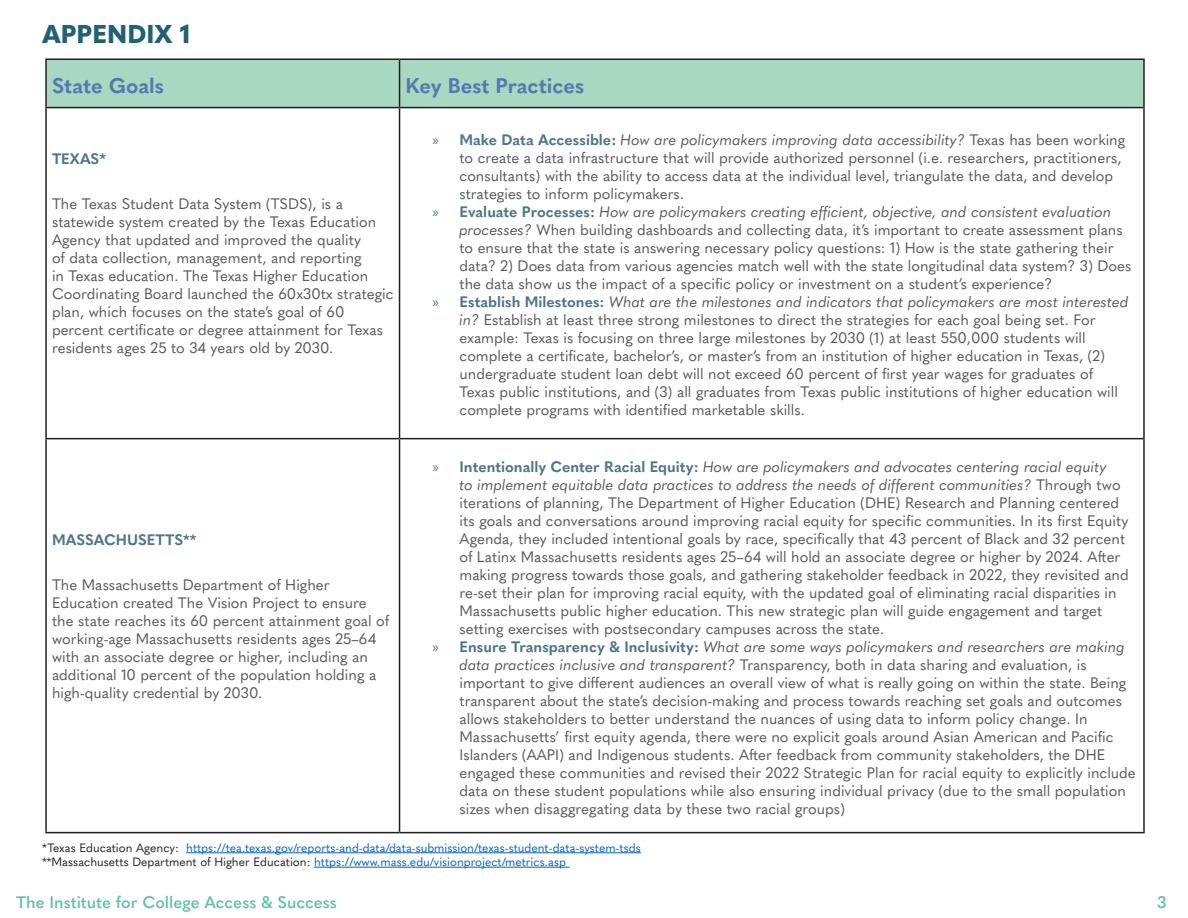
<style>
.page{position:relative;width:1188px;height:918px;background:#fff}
.page>*{position:absolute;margin:0;border:0;box-sizing:border-box;transform-origin:0 0}
.t1{font:800 25.5px "Quasimoda";color:#216172}
.body{font:700 21px "Quasimoda";color:#5579ae}
.t2{font:600 16.5px "Quasimoda";color:#65c2a0}
.body-2{font:15px/18px "Quasimoda";color:#57585a}
.body-3{font:700 15px "Quasimoda";color:#4f7587}
.t3{font:12px "Quasimoda";color:#0563c1}
.s1{font-family:"Myriad Pro";color:#4f7587}
.s2{font-weight:700;color:#4f7587}
.s3{font-style:italic}
.s4{color:#231f20}
</style>
<div class="page">
<div style="left:47px;top:60px;width:1096px;height:47px;background:#a9d7c2"></div>
<hr style="left:45px;top:58px;width:355px;height:2px;background:#231f20">
<hr style="left:45px;top:60px;width:2px;height:47px;background:#231f20">
<hr style="left:400px;top:58px;width:745px;height:2px;background:#231f20">
<hr style="left:399px;top:60px;width:1px;height:47px;background:#231f20">
<hr style="left:1143px;top:60px;width:2px;height:47px;background:#231f20">
<hr style="left:45px;top:107px;width:355px;height:1px;background:#231f20">
<hr style="left:45px;top:108px;width:2px;height:330px;background:#231f20">
<hr style="left:400px;top:107px;width:745px;height:1px;background:#231f20">
<hr style="left:399px;top:108px;width:1px;height:330px;background:#231f20">
<hr style="left:1143px;top:108px;width:2px;height:330px;background:#231f20">
<hr style="left:45px;top:438px;width:355px;height:1px;background:#231f20">
<hr style="left:45px;top:439px;width:2px;height:393px;background:#231f20">
<hr style="left:400px;top:438px;width:745px;height:1px;background:#231f20">
<hr style="left:399px;top:439px;width:1px;height:393px;background:#231f20">
<hr style="left:1143px;top:439px;width:2px;height:393px;background:#231f20">
<hr style="left:45px;top:832px;width:355px;height:1px;background:#231f20">
<hr style="left:400px;top:832px;width:745px;height:1px;background:#231f20">
<hr style="left:186px;top:852px;width:455px;height:1px;background:#0563c1">
<hr style="left:314px;top:867px;width:256px;height:1px;background:#0563c1">
<p class="t1" style="left:42px;top:14px;width:150px">APPENDIX 1</p>
<p class="body" style="left:52px;top:70px;width:113px">State Goals</p>
<p class="body" style="left:406px;top:70px;width:180px">Key Best Practices</p>
<p class="body-3" style="left:52px;top:147px;width:55px">TEXAS*</p>
<p class="body-2" style="left:52px;top:194px;width:343px">The Texas Student Data System (TSDS), is a statewide system created by the Texas Education Agency that updated and improved the quality<br>of data collection, management, and reporting<br>in Texas education. The Texas Higher Education Coordinating Board launched the 60x30tx strategic plan, which focuses on the state’s goal of 60 percent certificate or degree attainment for Texas residents ages 25 to 34 years old by 2030.</p>
<p class="body-3" style="left:52px;top:528px;width:146px">MASSACHUSETTS**</p>
<p class="body-2" style="left:52px;top:574px;width:339px">The Massachusetts Department of Higher Education created The Vision Project to ensure the state reaches its 60 percent attainment goal of working-age Massachusetts residents ages 25–64 with an associate degree or higher, including an additional 10 percent of the population holding a high-quality credential by 2030.</p>
<p class="body-2" style="left:460px;top:130px;width:667px;text-indent:-27px"><span class="s1">»</span> <span class="s2">Make Data Accessible:</span> <span class="s3">How are policymakers improving data accessibility?</span> Texas has been working to create a data infrastructure that will provide authorized personnel (i.e. researchers, practitioners, consultants) with the ability to access data at the individual level, triangulate the data, and develop strategies to inform policymakers.</p>
<p class="body-2" style="left:460px;top:202px;width:674px;text-indent:-27px"><span class="s1">»</span> <span class="s2">Evaluate Processes:</span> <span class="s3">How are policymakers creating efficient, objective, and consistent evaluation processes?</span> When building dashboards and collecting data, it’s important to create assessment plans to ensure that the state is answering necessary policy questions: 1) How is the state gathering their data? 2) Does data from various agencies match well with the state longitudinal data system? 3) Does the data show us the impact of a specific policy or investment on a student’s experience?</p>
<p class="body-2" style="left:460px;top:292px;width:671px;text-indent:-27px"><span class="s1">»</span> <span class="s2">Establish Milestones:</span> <span class="s3">What are the milestones and indicators that policymakers are most interested in?</span> Establish at least three strong milestones to direct the strategies for each goal being set. For example: Texas is focusing on three large milestones by 2030 (1) at least 550,000 students will complete a certificate, bachelor’s, or master’s from an institution of higher education in Texas, (2) undergraduate student loan debt will not exceed 60 percent of first year wages for graduates of Texas public institutions, and (3) all graduates from Texas public institutions of higher education will complete programs with identified marketable skills.</p>
<p class="body-2" style="left:460px;top:456px;width:671px;text-indent:-27px"><span class="s1">»</span> <span class="s2">Intentionally Center Racial Equity:</span> <span class="s3">How are policymakers and advocates centering racial equity<br>to implement equitable data practices to address the needs of different communities?</span> Through two iterations of planning, The Department of Higher Education (DHE) Research and Planning centered its goals and conversations around improving racial equity for specific communities. In its first Equity Agenda, they included intentional goals by race, specifically that 43 percent of Black and 32 percent of Latinx Massachusetts residents ages 25–64 will hold an associate degree or higher by 2024. After making progress towards those goals, and gathering stakeholder feedback in 2022, they revisited and re-set their plan for improving racial equity, with the updated goal of eliminating racial disparities in Massachusetts public higher education. This new strategic plan will guide engagement and target setting exercises with postsecondary campuses across the state.</p>
<p class="body-2" style="left:460px;top:636px;width:678px;text-indent:-27px"><span class="s1">»</span> <span class="s2">Ensure Transparency &amp; Inclusivity:</span> <span class="s3">What are some ways policymakers and researchers are making data practices inclusive and transparent?</span> Transparency, both in data sharing and evaluation, is important to give different audiences an overall view of what is really going on within the state. Being transparent about the state’s decision-making and process towards reaching set goals and outcomes allows stakeholders to better understand the nuances of using data to inform policy change. In Massachusetts’ first equity agenda, there were no explicit goals around Asian American and Pacific Islanders (AAPI) and Indigenous students. After feedback from community stakeholders, the DHE engaged these communities and revised their 2022 Strategic Plan for racial equity to explicitly include data on these student populations while also ensuring individual privacy (due to the small population sizes when disaggregating data by these two racial groups)</p>
<p class="t3" style="left:42px;top:838px;width:600px"><span class="s4">*Texas Education Agency:</span> https://tea.texas.gov/reports-and-data/data-submission/texas-student-data-system-tsds</p>
<p class="t3" style="left:42px;top:853px;width:526px"><span class="s4">**Massachusetts Department of Higher Education:</span> https://www.mass.edu/visionproject/metrics.asp</p>
<p class="t2" style="left:16px;top:890px;width:322px">The Institute for College Access &amp; Success</p>
<p class="t2" style="left:1157px;top:890px;width:11px">3</p>
</div>
